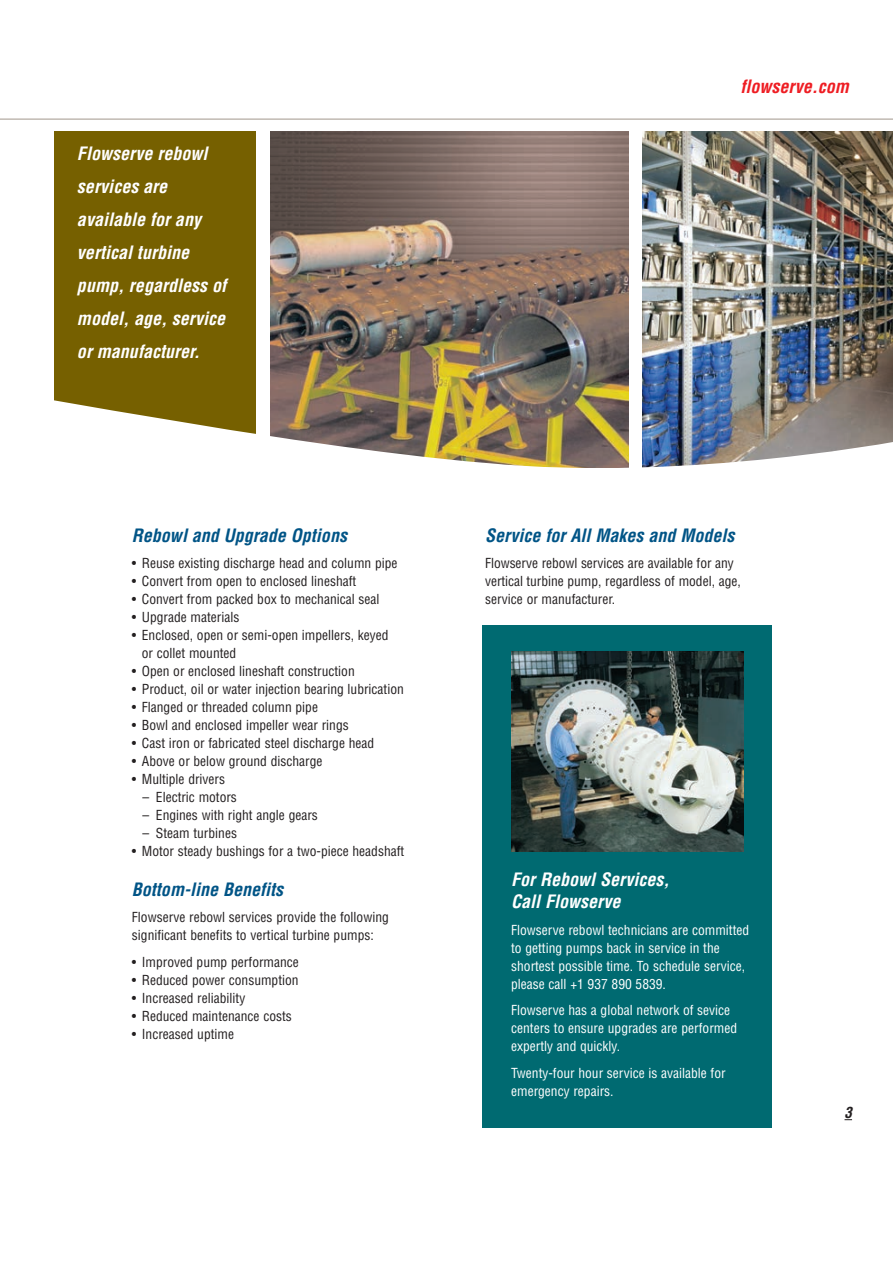
<style>
.page{position:relative;width:893px;height:1263px;background:#fff}
.page>*{position:absolute;margin:0;border:0;box-sizing:border-box;transform-origin:0 0}
.MB-Page_Title_White{font:italic 700 condensed 18px/33px "Helvetica LT Std";color:#fff}
.PB-Sub_Header{font:italic 700 condensed 18px "Helvetica LT Std";color:#005486}
.PB-Sub_Header-2{font:italic 700 condensed 18px/22.5px "Helvetica LT Std";color:#fff}
.t1{font:italic 700 condensed 18px "Helvetica LT Std";color:#ee1d23}
.t2{font:italic 700 condensed 15px "Helvetica LT Std";color:#231f20}
.PB-Body_Copy{font:condensed 13.5px/18px "Helvetica LT Std";color:#231f20}
.PB-Body_Copy-2{font:condensed 13.5px/18px "Helvetica LT Std";color:#fff}
</style>
<div class="page">
<img style="left:270px;top:132px;width:357px;height:257px">
<img style="left:642px;top:132px;width:250px;height:257px">
<div style="left:54px;top:132px;width:205px;height:326px;background:#766000"></div>
<hr style="left:0;top:119px;width:892px;height:1px;background:#a1968b">
<img style="left:54px;top:389px;width:838px;height:79px">
<div style="left:482px;top:625px;width:289px;height:503px;background:#006a71"></div>
<div style="left:256px;top:129px;width:14px;height:311px;background:#fff"></div>
<img style="left:511px;top:651px;width:232px;height:201px">
<p class="MB-Page_Title_White" style="left:77px;top:138px;width:150px">Flowserve rebowl services are available for any vertical turbine pump, regardless of model, age, service or manufacturer.</p>
<p class="PB-Sub_Header" style="left:132px;top:524px;width:216px">Rebowl and Upgrade Options</p>
<p class="PB-Body_Copy" style="left:132px;top:554px;width:267px">• Reuse existing discharge head and column pipe</p>
<p class="PB-Body_Copy" style="left:132px;top:572px;width:226px">• Convert from open to enclosed lineshaft</p>
<p class="PB-Body_Copy" style="left:132px;top:590px;width:249px">• Convert from packed box to mechanical seal</p>
<p class="PB-Body_Copy" style="left:132px;top:608px;width:109px">• Upgrade materials</p>
<p class="PB-Body_Copy" style="left:142px;top:626px;width:248px;text-indent:-10px">• Enclosed, open or semi-open impellers, keyed or collet mounted</p>
<p class="PB-Body_Copy" style="left:132px;top:662px;width:224px">• Open or enclosed lineshaft construction</p>
<p class="PB-Body_Copy" style="left:132px;top:680px;width:273px">• Product, oil or water injection bearing lubrication</p>
<p class="PB-Body_Copy" style="left:132px;top:698px;width:187px">• Flanged or threaded column pipe</p>
<p class="PB-Body_Copy" style="left:132px;top:716px;width:218px">• Bowl and enclosed impeller wear rings</p>
<p class="PB-Body_Copy" style="left:132px;top:734px;width:244px">• Cast iron or fabricated steel discharge head</p>
<p class="PB-Body_Copy" style="left:132px;top:752px;width:192px">• Above or below ground discharge</p>
<p class="PB-Body_Copy" style="left:132px;top:770px;width:95px">• Multiple drivers</p>
<p class="PB-Body_Copy" style="left:142px;top:788px;width:96px">– Electric motors</p>
<p class="PB-Body_Copy" style="left:142px;top:806px;width:177px">– Engines with right angle gears</p>
<p class="PB-Body_Copy" style="left:142px;top:824px;width:96px">– Steam turbines</p>
<p class="PB-Body_Copy" style="left:132px;top:842px;width:274px">• Motor steady bushings for a two-piece headshaft</p>
<p class="PB-Sub_Header" style="left:132px;top:878px;width:152px">Bottom-line Benefits</p>
<p class="PB-Body_Copy" style="left:132px;top:908px;width:258px">Flowserve rebowl services provide the following significant benefits to vertical turbine pumps:</p>
<p class="PB-Body_Copy" style="left:132px;top:952px;width:168px">• Improved pump performance</p>
<p class="PB-Body_Copy" style="left:132px;top:970px;width:168px">• Reduced power consumption</p>
<p class="PB-Body_Copy" style="left:132px;top:988px;width:115px">• Increased reliability</p>
<p class="PB-Body_Copy" style="left:132px;top:1006px;width:161px">• Reduced maintenance costs</p>
<p class="PB-Body_Copy" style="left:132px;top:1024px;width:104px">• Increased uptime</p>
<p class="t1" style="left:740px;top:75px;width:110px">flowserve.com</p>
<p class="PB-Sub_Header" style="left:485px;top:524px;width:251px">Service for All Makes and Models</p>
<p class="PB-Body_Copy" style="left:485px;top:554px;width:257px">Flowserve rebowl services are available for any vertical turbine pump, regardless of model, age, service or manufacturer.</p>
<p class="PB-Sub_Header-2" style="left:511px;top:868px;width:160px">For Rebowl Services,<br>Call Flowserve</p>
<p class="PB-Body_Copy-2" style="left:511px;top:921px;width:239px">Flowserve rebowl technicians are committed to getting pumps back in service in the shortest possible time. To schedule service, please call +1 937 890 5839.</p>
<p class="PB-Body_Copy-2" style="left:511px;top:1001px;width:227px">Flowserve has a global network of sevice centers to ensure upgrades are performed expertly and quickly.</p>
<p class="PB-Body_Copy-2" style="left:511px;top:1064px;width:216px">Twenty-four hour service is available for emergency repairs.</p>
<p class="t2" style="left:844px;top:1103px;width:9px">3</p>
</div>
